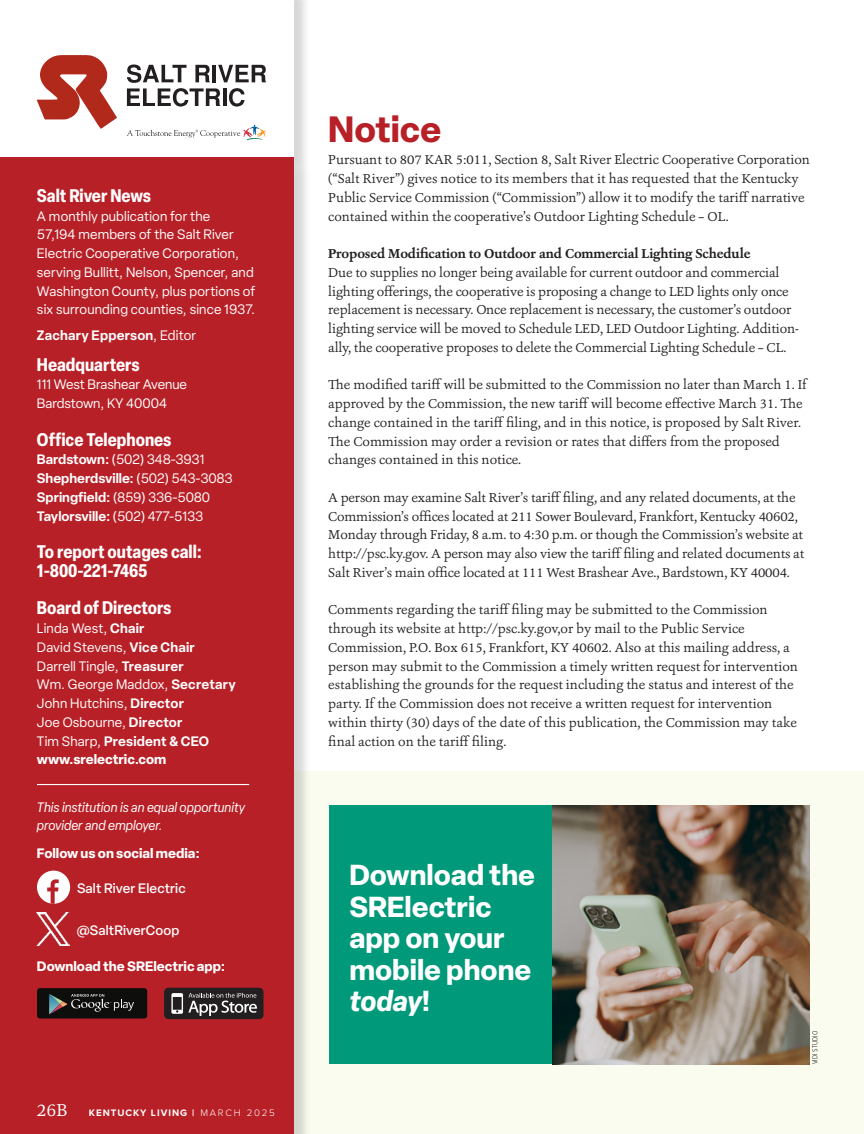
<style>
.page{position:relative;width:864px;height:1134px;background:#fff}
.page>*{position:absolute;margin:0;border:0;box-sizing:border-box;transform-origin:0 0}
.Salt_River_HEADLINE_NEW{font:700 36px "Elza";color:#b72027}
.Salt_River_-_SMALL_HEADLINE{font:700 28.5px/31.5px "Elza";color:#fff}
.Salt_River_-_SMALL_HEADLINE-2{font:italic 700 28.5px "Elza";letter-spacing:-.005em;color:#fff}
.Salt_River_SUBHEAD{font:700 condensed 18px "Elza";color:#fff}
.Folio-left{font:18px "Ashbury";color:#fff}
.BODY_Serif_-_NOIN{font:13.5px/18.8px "Ashbury";color:#231f20}
.Salt_River_SANS_NOIN{font:13.5px/18.8px "Elza";letter-spacing:.015em;color:#fff}
.BODY_Serif_-_NOIN-2{font:13.5px "Elza";letter-spacing:-.005em;color:#fff}
.BODY_Serif_-_NOIN-3{font:700 13.5px "Elza";color:#fff}
.BODY_Serif_-_NOIN-4{font:700 13.5px "Ashbury";letter-spacing:-.01em;color:#231f20}
.Equal_Opportunity{font:italic 13.5px/18.8px "Elza";color:#fff}
.BODY_Serif_-_NOIN-5{font:600 13.5px "Elza";color:#fff}
.Facebook{font:500 13.5px "Elza";letter-spacing:.01em;color:#fff}
.Salt_River_SIDEBAR_BODY_NOIN{font:600 13.5px "Elza";letter-spacing:.015em;color:#fff}
.Salt_River_SANS_NOIN-2{font:600 13.5px "Elza";letter-spacing:.015em;color:#fff}
.Folio-left-2{font:700 9.75px "Proxima Nova";letter-spacing:.1em;color:#fff}
.Credit-STOCK{font:300 7.5px "Proxima Nova Cond";color:#231f20}
.s1{font-weight:400}
.s2{font-weight:600}
.s3{font-weight:300}
.s4{font-style:normal}
</style>
<div class="page">
<div style="left:294px;top:771px;width:570px;height:363px;background:#fbfcf0"></div>
<div style="left:0;top:0;width:311px;height:1134px;background:#231f20;opacity:.18"></div>
<div style="left:0;top:158px;width:294px;height:976px;background:#b72027"></div>
<hr style="left:37px;top:784px;width:212px;height:1px;background:#fff">
<div style="left:37px;top:871px;width:33px;height:33px;background:#fff;border-radius:50%"></div>
<svg style="left:47px;top:879px;width:12px;height:25px"></svg>
<img style="left:37px;top:912px;width:33px;height:34px">
<div style="left:0;top:0;width:293px;height:157px;background:#fff"></div>
<div style="left:37px;top:988px;width:110px;height:31px;background:#0e0f0d;border-radius:3px"></div>
<svg style="left:49px;top:994px;width:85px;height:20px"></svg>
<div style="left:164px;top:988px;width:100px;height:31px;background:#231f20;border-radius:4px"></div>
<svg style="left:171px;top:993px;width:86px;height:23px"></svg>
<svg style="left:127px;top:65px;width:139px;height:42px"></svg>
<svg style="left:37px;top:55px;width:80px;height:74px"></svg>
<svg style="left:127px;top:125px;width:139px;height:15px"></svg>
<div style="left:329px;top:806px;width:481px;height:258px;background:#009979"></div>
<img style="left:552px;top:806px;width:258px;height:258px">
<p class="Salt_River_SUBHEAD" style="left:37px;top:183px;width:115px">Salt River News</p>
<p class="Salt_River_SANS_NOIN" style="left:37px;top:206px;width:220px">A monthly publication for the<br>57,194 members of the Salt River Electric Cooperative Corporation, serving Bullitt, Nelson, Spencer, and Washington County, plus portions of six surrounding counties, since 1937.</p>
<p class="Salt_River_SIDEBAR_BODY_NOIN" style="left:37px;top:325px;width:161px">Zachary Epperson<span class="s1">, Editor</span></p>
<p class="Salt_River_SUBHEAD" style="left:37px;top:351px;width:104px">Headquarters</p>
<p class="BODY_Serif_-_NOIN-2" style="left:37px;top:376px;width:151px">111 West Brashear Avenue</p>
<p class="BODY_Serif_-_NOIN-2" style="left:37px;top:394px;width:132px">Bardstown, KY 40004</p>
<p class="Salt_River_SUBHEAD" style="left:37px;top:426px;width:136px">Office Telephones</p>
<p class="BODY_Serif_-_NOIN-2" style="left:37px;top:451px;width:169px"><span class="s2">Bardstown:</span> (502) 348-3931</p>
<p class="BODY_Serif_-_NOIN-5" style="left:37px;top:469px;width:197px">Shepherdsville: <span class="s1">(502) 543-3083</span></p>
<p class="BODY_Serif_-_NOIN-2" style="left:37px;top:488px;width:175px"><span class="s2">Springfield:</span> (859) 336-5080</p>
<p class="BODY_Serif_-_NOIN-5" style="left:37px;top:506px;width:168px">Taylorsville: <span class="s1">(502) 477-5133</span></p>
<p class="Salt_River_SUBHEAD" style="left:37px;top:539px;width:167px">To report outages call:</p>
<p class="Salt_River_SUBHEAD" style="left:37px;top:558px;width:112px">1-800-221-7465</p>
<p class="Salt_River_SUBHEAD" style="left:37px;top:595px;width:136px">Board of Directors</p>
<p class="Salt_River_SANS_NOIN" style="left:37px;top:619px;width:109px">Linda West, <span class="s2">Chair</span></p>
<p class="Salt_River_SANS_NOIN" style="left:37px;top:638px;width:159px">David Stevens, <span class="s2">Vice Chair</span></p>
<p class="Salt_River_SANS_NOIN" style="left:37px;top:656px;width:148px">Darrell Tingle, <span class="s2">Treasurer</span></p>
<p class="Salt_River_SANS_NOIN" style="left:37px;top:675px;width:200px">Wm. George Maddox, <span class="s2">Secretary<br></span>John Hutchins, <span class="s2">Director</span></p>
<p class="Salt_River_SANS_NOIN" style="left:37px;top:713px;width:147px">Joe Osbourne, <span class="s2">Director</span></p>
<p class="Salt_River_SANS_NOIN-2" style="left:37px;top:731px;width:174px"><span class="s1">Tim Sharp,</span> President &amp; CEO</p>
<p class="BODY_Serif_-_NOIN-3" style="left:37px;top:750px;width:131px">www.srelectric.com</p>
<p class="Equal_Opportunity" style="left:37px;top:797px;width:210px">This institution is an equal opportunity provider and employer.</p>
<p class="BODY_Serif_-_NOIN-3" style="left:37px;top:844px;width:164px">Follow us on social media:</p>
<p class="Facebook" style="left:77px;top:879px;width:110px">Salt River Electric</p>
<p class="Facebook" style="left:77px;top:921px;width:104px">@SaltRiverCoop</p>
<p class="BODY_Serif_-_NOIN-3" style="left:37px;top:956px;width:190px">Download the SRElectric app:</p>
<p class="Folio-left" style="left:37px;top:1099px;width:32px">26B</p>
<p class="Folio-left-2" style="left:89px;top:1106px;width:188px">KENTUCKY LIVING | <span class="s3">MARCH 2025</span></p>
<p class="Salt_River_HEADLINE_NEW" style="left:328px;top:104px;width:115px">Notice</p>
<p class="BODY_Serif_-_NOIN" style="left:328px;top:150px;width:483px">Pursuant to 807 KAR 5:011, Section 8, Salt River Electric Cooperative Corporation (“Salt River”) gives notice to its members that it has requested that the Kentucky Public Service Commission (“Commission”) allow it to modify the tariff narrative contained within the cooperative’s Outdoor Lighting Schedule – OL.</p>
<p class="BODY_Serif_-_NOIN-4" style="left:328px;top:245px;width:424px">Proposed Modification to Outdoor and Commercial Lighting Schedule</p>
<p class="BODY_Serif_-_NOIN" style="left:328px;top:263px;width:472px">Due to supplies no longer being available for current outdoor and commercial lighting offerings, the cooperative is proposing a change to LED lights only once replacement is necessary. Once replacement is necessary, the customer’s outdoor lighting service will be moved to Schedule LED, LED Outdoor Lighting. Addition&shy;ally, the cooperative proposes to delete the Commercial Lighting Schedule – CL.</p>
<p class="BODY_Serif_-_NOIN" style="left:328px;top:375px;width:480px">The modified tariff will be submitted to the Commission no later than March 1. If approved by the Commission, the new tariff will become effective March 31. The change contained in the tariff filing, and in this notice, is proposed by Salt River.<br>The Commission may order a revision or rates that differs from the proposed changes contained in this notice.</p>
<p class="BODY_Serif_-_NOIN" style="left:328px;top:488px;width:477px">A person may examine Salt River’s tariff filing, and any related documents, at the Commission’s offices located at 211 Sower Boulevard, Frankfort, Kentucky 40602, Monday through Friday, 8 a.m. to 4:30 p.m. or though the Commission’s website at http://psc.ky.gov. A person may also view the tariff filing and related documents at Salt River’s main office located at 111 West Brashear Ave., Bardstown, KY 40004.</p>
<p class="BODY_Serif_-_NOIN" style="left:328px;top:600px;width:471px">Comments regarding the tariff filing may be submitted to the Commission through its website at http://psc.ky.gov,or by mail to the Public Service Commission, P.O. Box 615, Frankfort, KY 40602. Also at this mailing address, a person may submit to the Commission a timely written request for intervention establishing the grounds for the request including the status and interest of the party. If the Commission does not receive a written request for intervention within thirty (30) days of the date of this publication, the Commission may take final action on the tariff filing.</p>
<p class="Salt_River_-_SMALL_HEADLINE" style="left:349px;top:859px;width:187px">Download the<br>SRElectric app on your mobile phone</p>
<p class="Salt_River_-_SMALL_HEADLINE-2" style="left:349px;top:981px;width:82px">today<span class="s4">!</span></p>
<p class="Credit-STOCK" style="left:809px;top:1064px;width:35px;rotate:-90deg">VIDI STUDIO</p>
</div>
